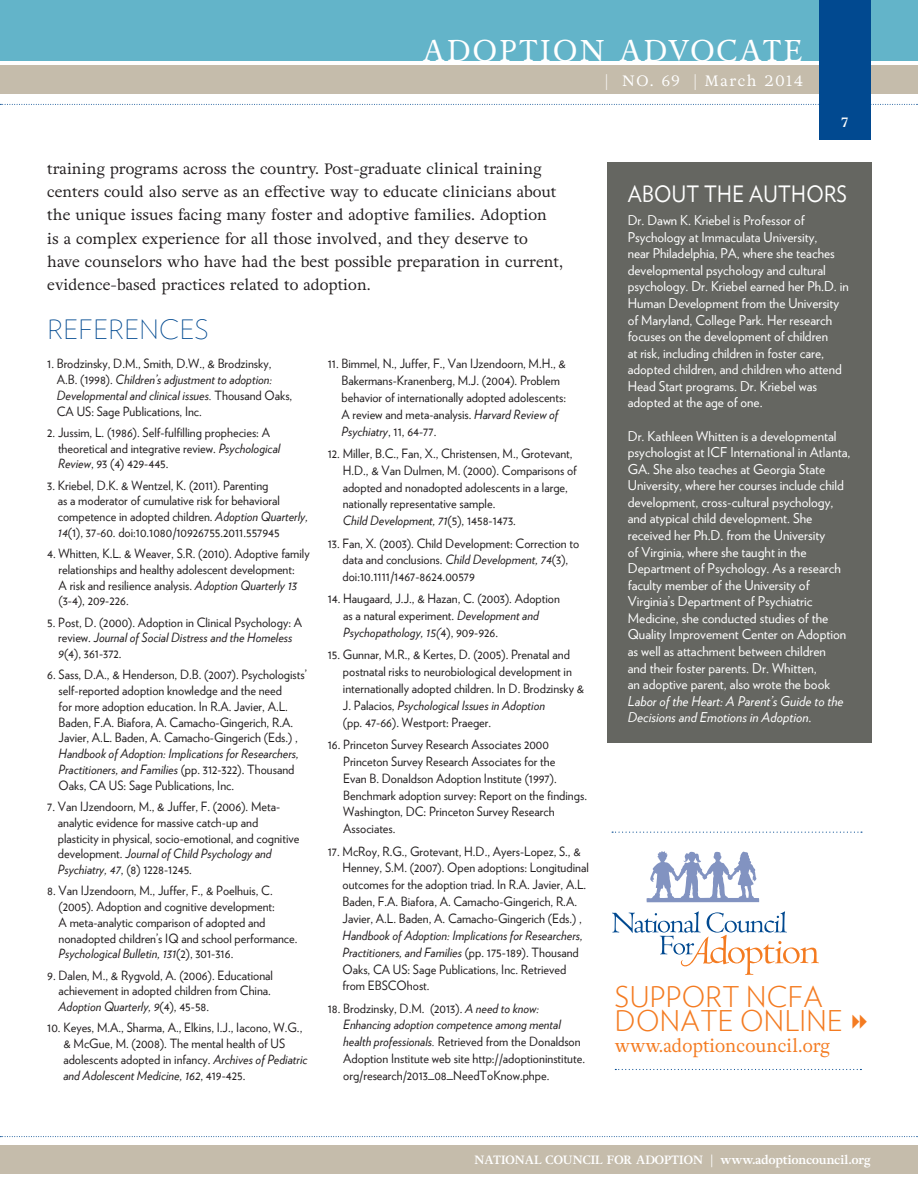
<style>
.page{position:relative;width:918px;height:1188px;background:#fff}
.page>*{position:absolute;margin:0;border:0;box-sizing:border-box;transform-origin:0 0}
.t1{font:30px "Adriane Text";letter-spacing:.07em;color:#fff}
.Subhead_-_ORANGE_wit{font:300 28.5px/24px "Verlag";letter-spacing:.015em;color:#f47b21}
.Reference_Header{font:200 26.7px "Verlag";letter-spacing:.015em;color:#014990}
.About_the_Author_Hea{font:22.5px "Verlag";letter-spacing:.015em;color:#fff;scale:.92 1}
.Subhead_-_ORANGE_wit-2{font:18px "Adriane Text";color:#f47b21;scale:.96 1}
.Body_Text{font:15px/23.2px "Adriane Text";color:#231f20}
.t2{font:15px "Adriane Text";letter-spacing:.1em;color:#fff}
.About_the_Author_Tex{font:13.5px/16.5px "Verlag";color:#fff}
.t3{font:700 13.5px "Adriane Text";color:#fff}
.References_Body_Text{font:12.75px/15.8px "Verlag";color:#231f20;scale:.96 1}
.t4{font:700 12px "Adriane Text";color:#fff}
.s1{font-style:italic}
</style>
<div class="page">
<div style="left:0;top:0;width:918px;height:61px;background:#63b4c9"></div>
<div style="left:0;top:66px;width:918px;height:28px;background:#c5bcab"></div>
<div style="left:0;top:1145px;width:918px;height:29px;background:#c5bcab"></div>
<svg style="left:0;top:104px;width:918px;height:1px"></svg>
<svg style="left:0;top:1136px;width:918px;height:1px"></svg>
<div style="left:819px;top:0;width:52px;height:140px;background:#014990"></div>
<div style="left:608px;top:162px;width:264px;height:580px;background:#656661"></div>
<svg style="left:612px;top:911px;width:207px;height:64px"></svg>
<svg style="left:646px;top:851px;width:113px;height:51px"></svg>
<svg style="left:612px;top:832px;width:250px;height:1px"></svg>
<svg style="left:615px;top:1069px;width:246px;height:1px"></svg>
<h1 class="t1" style="left:423px;top:32px;width:382px">ADOPTION ADVOCATE</h1>
<p class="t2" style="left:605px;top:71px;width:199px">| NO. 69 | March 2014</p>
<p class="t3" style="left:842px;top:114px;width:8px">7</p>
<p class="Body_Text" style="left:47px;top:157px;width:517px">training programs across the country. Post-graduate clinical training centers could also serve as an effective way to educate clinicians about the unique issues facing many foster and adoptive families. Adoption<br>is a complex experience for all those involved, and they deserve to have counselors who have had the best possible preparation in current, evidence-based practices related to adoption.</p>
<p class="Reference_Header" style="left:47px;top:310px;width:163px">REFERENCES</p>
<p class="References_Body_Text" style="left:57px;top:355px;width:247px;text-indent:-10px">1. Brodzinsky, D.M., Smith, D.W., &amp; Brodzinsky, A.B. (1998). <span class="s1">Children’s adjustment to adoption:<br>Developmental and clinical issues.</span> Thousand Oaks, CA US: Sage Publications, Inc.</p>
<p class="References_Body_Text" style="left:58px;top:424px;width:233px;text-indent:-11px">2. Jussim, L. (1986). Self-fulfilling prophecies: A theoretical and integrative review. <span class="s1">Psychological<br>Review</span>, 93 (4) 429-445.</p>
<p class="References_Body_Text" style="left:58px;top:476px;width:262px;text-indent:-11px">3. Kriebel, D.K. &amp; Wentzel, K. (2011). Parenting<br>as a moderator of cumulative risk for behavioral competence in adopted children. <span class="s1">Adoption Quarterly, 14</span>(1), 37-60. doi:10.1080/10926755.2011.557945</p>
<p class="References_Body_Text" style="left:59px;top:545px;width:263px;text-indent:-11px">4. Whitten, K.L. &amp; Weaver, S.R. (2010). Adoptive family relationships and healthy adolescent development:<br>A risk and resilience analysis. <span class="s1">Adoption Quarterly 13 </span>(3-4), 209-226.</p>
<p class="References_Body_Text" style="left:58px;top:613px;width:256px;text-indent:-11px">5. Post, D. (2000). Adoption in Clinical Psychology: A review. <span class="s1">Journal of Social Distress and the Homeless<br>9</span>(4), 361-372.</p>
<p class="References_Body_Text" style="left:59px;top:666px;width:260px;text-indent:-11px">6. Sass, D.A., &amp; Henderson, D.B. (2007). Psychologists’ self-reported adoption knowledge and the need<br>for more adoption education. In R.A. Javier, A.L.<br>Baden, F.A. Biafora, A. Camacho-Gingerich, R.A.<br>Javier, A.L. Baden, A. Camacho-Gingerich (Eds.) , <span class="s1">Handbook of Adoption: Implications for Researchers, Practitioners, and Families</span> (pp. 312-322). Thousand Oaks, CA US: Sage Publications, Inc.</p>
<p class="References_Body_Text" style="left:58px;top:798px;width:253px;text-indent:-11px">7. Van IJzendoorn, M., &amp; Juffer, F. (2006). Meta&shy;analytic evidence for massive catch-up and plasticity in physical, socio-emotional, and cognitive development. <span class="s1">Journal of Child Psychology and Psychiatry, 47</span>, (8) 1228-1245.</p>
<p class="References_Body_Text" style="left:59px;top:882px;width:250px;text-indent:-11px">8. Van IJzendoorn, M., Juffer, F., &amp; Poelhuis, C. (2005). Adoption and cognitive development:<br>A meta-analytic comparison of adopted and nonadopted children’s IQ and school performance.<br><span class="s1">Psychological Bulletin, 131</span>(2), 301-316.</p>
<p class="References_Body_Text" style="left:58px;top:966px;width:225px;text-indent:-11px">9. Dalen, M., &amp; Rygvold, A. (2006). Educational achievement in adopted children from China.<br><span class="s1">Adoption Quarterly, 9</span>(4), 45-58.</p>
<p class="References_Body_Text" style="left:63px;top:1019px;width:256px;text-indent:-16px">10. Keyes, M.A., Sharma, A., Elkins, I.J., Iacono, W.G., &amp; McGue, M. (2008). The mental health of US adolescents adopted in infancy. <span class="s1">Archives of Pediatric and Adolescent Medicine, 162</span>, 419-425.</p>
<p class="References_Body_Text" style="left:342px;top:355px;width:235px;line-height:16.8px;text-indent:-14px">11. Bimmel, N., Juffer, F., Van IJzendoorn, M.H., &amp; Bakermans-Kranenberg, M.J. (2004). Problem behavior of internationally adopted adolescents:<br>A review and meta-analysis. <span class="s1">Harvard Review of Psychiatry</span>, 11, 64-77.</p>
<p class="References_Body_Text" style="left:343px;top:444px;width:245px;line-height:16.8px;text-indent:-15px">12. Miller, B.C., Fan, X., Christensen, M., Grotevant, H.D., &amp; Van Dulmen, M. (2000). Comparisons of adopted and nonadopted adolescents in a large, nationally representative sample.<br><span class="s1">Child Development, 71</span>(5), 1458-1473.</p>
<p class="References_Body_Text" style="left:343px;top:534px;width:248px;line-height:16.8px;text-indent:-15px">13. Fan, X. (2003). Child Development: Correction to data and conclusions. <span class="s1">Child Development, 74</span>(3), doi:10.1111/1467-8624.00579</p>
<p class="References_Body_Text" style="left:343px;top:590px;width:227px;line-height:16.8px;text-indent:-16px">14. Haugaard, J.J., &amp; Hazan, C. (2003). Adoption as a natural experiment. <span class="s1">Development and<br>Psychopathology, 15(</span>4), 909-926.</p>
<p class="References_Body_Text" style="left:343px;top:646px;width:253px;line-height:16.8px;text-indent:-15px">15. Gunnar, M.R., &amp; Kertes, D. (2005). Prenatal and postnatal risks to neurobiological development in internationally adopted children. In D. Brodzinsky &amp; J. Palacios, <span class="s1">Psychological Issues in Adoption<br></span>(pp. 47-66). Westport: Praeger.</p>
<p class="References_Body_Text" style="left:343px;top:735px;width:255px;line-height:16.8px;text-indent:-16px">16. Princeton Survey Research Associates 2000<br>Princeton Survey Research Associates for the<br>Evan B. Donaldson Adoption Institute (1997).<br>Benchmark adoption survey: Report on the findings.<br>Washington, DC: Princeton Survey Research Associates.</p>
<p class="References_Body_Text" style="left:343px;top:842px;width:258px;line-height:16.8px;text-indent:-15px">17. McRoy, R.G., Grotevant, H.D., Ayers-Lopez, S., &amp; Henney, S.M. (2007). Open adoptions: Longitudinal outcomes for the adoption triad. In R.A. Javier, A.L.<br>Baden, F.A. Biafora, A. Camacho-Gingerich, R.A.<br>Javier, A.L. Baden, A. Camacho-Gingerich (Eds.) , <span class="s1">Handbook of Adoption: Implications for Researchers, Practitioners, and Families</span> (pp. 175-189). Thousand Oaks, CA US: Sage Publications, Inc. Retrieved from EBSCOhost.</p>
<p class="References_Body_Text" style="left:343px;top:999px;width:253px;line-height:16.8px;text-indent:-16px">18. Brodzinsky, D.M. (2013). <span class="s1">A need to know:<br>Enhancing adoption competence among mental health professionals.</span> Retrieved from the Donaldson Adoption Institute web site http://adoptioninstitute. org/research/2013_08_NeedToKnow.phpe.</p>
<p class="About_the_Author_Hea" style="left:628px;top:177px;width:240px">ABOUT THE AUTHORS</p>
<p class="About_the_Author_Tex" style="left:628px;top:211px;width:223px">Dr. Dawn K. Kriebel is Professor of Psychology at Immaculata University,<br>near Philadelphia, PA, where she teaches developmental psychology and cultural psychology. Dr. Kriebel earned her Ph.D. in Human Development from the University of Maryland, College Park. Her research focuses on the development of children<br>at risk, including children in foster care, adopted children, and children who attend Head Start programs. Dr. Kriebel was adopted at the age of one.</p>
<p class="About_the_Author_Tex" style="left:628px;top:427px;width:224px">Dr. Kathleen Whitten is a developmental psychologist at ICF International in Atlanta, GA. She also teaches at Georgia State University, where her courses include child development, cross-cultural psychology, and atypical child development. She received her Ph.D. from the University<br>of Virginia, where she taught in the Department of Psychology. As a research faculty member of the University of Virginia’s Department of Psychiatric Medicine, she conducted studies of the Quality Improvement Center on Adoption as well as attachment between children<br>and their foster parents. Dr. Whitten,<br>an adoptive parent, also wrote the book <span class="s1">Labor of the Heart: A Parent’s Guide to the Decisions and Emotions in Adoption</span>.</p>
<p class="Subhead_-_ORANGE_wit" style="left:615px;top:983px;width:229px">SUPPORT NCFA<br>DONATE ONLINE</p>
<p class="Subhead_-_ORANGE_wit-2" style="left:615px;top:1035px;width:226px">www.adoptioncouncil.org</p>
<p class="t4" style="left:474px;top:1153px;width:398px">NATIONAL COUNCIL FOR ADOPTION | www.adoptioncouncil.org</p>
</div>
